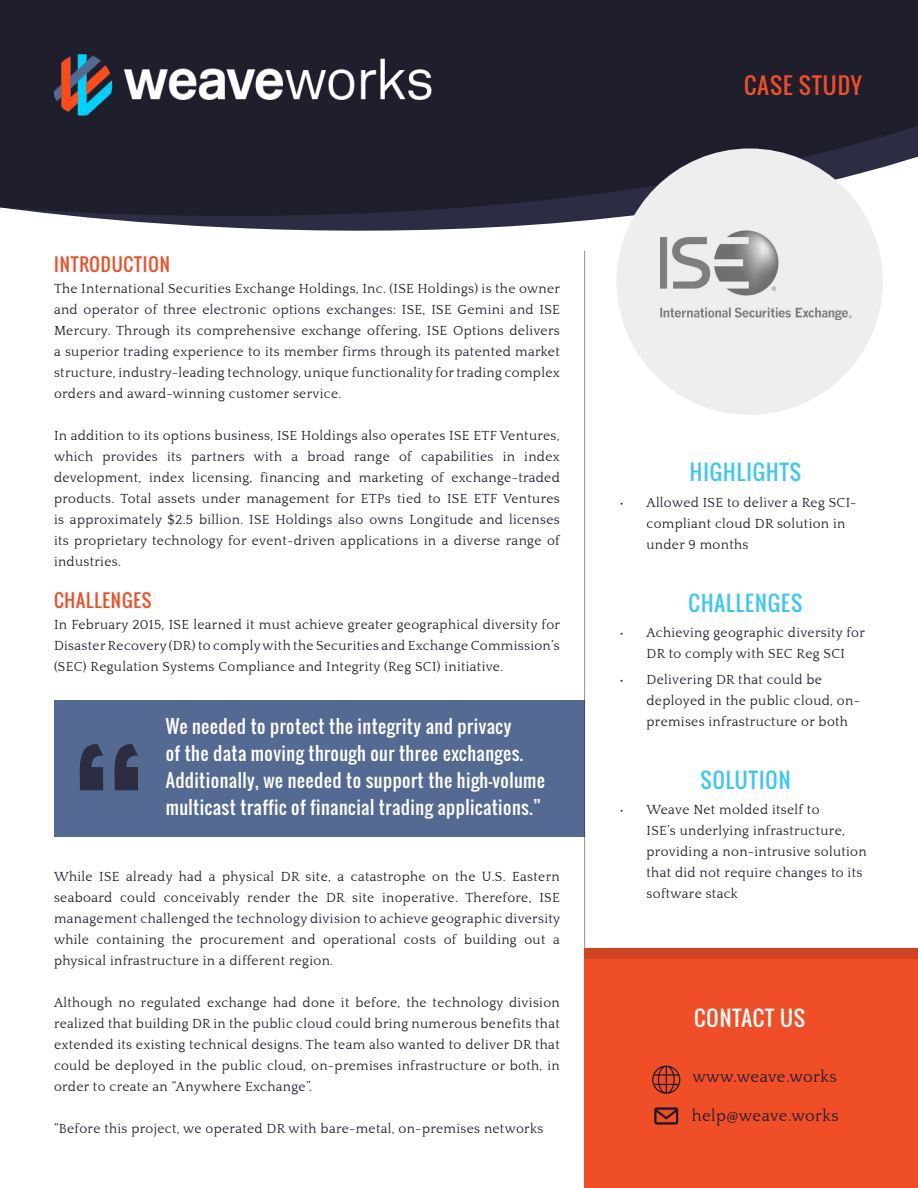
<style>
.page{position:relative;width:918px;height:1188px;background:#fff}
.page>*{position:absolute;margin:0;border:0;box-sizing:border-box;transform-origin:0 0}
.t1{font:22.5px "Oswald";letter-spacing:.05em;color:#f04e26}
.t2{font:21px "Oswald";letter-spacing:.05em;color:#3cc7f2}
.t3{font:21px "Oswald";letter-spacing:.05em;color:#fff}
.t4{font:18px/27px "Oswald";letter-spacing:.025em;color:#fff}
.t5{font:18px "Oswald";letter-spacing:.05em;color:#f04e26}
.t6{font:16.5px "Quattrocento";letter-spacing:.025em;color:#1a1b2b}
.t7{font:13.5px/21px "Quattrocento";letter-spacing:.025em;color:#1a1b2b;text-align:justify}
</style>
<div class="page">
<div style="left:54px;top:700px;width:530px;height:137px;background:#556a92"></div>
<svg style="left:80px;top:744px;width:58px;height:46px"></svg>
<svg style="left:0;top:0;width:918px;height:262px;background:#3f3f4c"></svg>
<img style="left:54px;top:54px;width:379px;height:62px">
<hr style="left:584px;top:251px;width:1px;height:698px;background:#1a1b2b">
<div style="left:584px;top:949px;width:334px;height:239px;background:#f04e26"></div>
<div style="left:584px;top:949px;width:334px;height:10px;background:#d1441f"></div>
<svg style="left:654px;top:1108px;width:24px;height:16px"></svg>
<svg style="left:652px;top:1066px;width:28px;height:28px"></svg>
<div style="left:616px;top:148px;width:267px;height:267px;background:#eeeeef;border-radius:50%"></div>
<img style="left:660px;top:231px;width:192px;height:88px">
<p class="t1" style="left:744px;top:69px;width:119px">CASE STUDY</p>
<p class="t5" style="left:54px;top:251px;width:118px">INTRODUCTION</p>
<p class="t7" style="left:54px;top:279px;width:508px">The International Securities Exchange Holdings, Inc. (ISE Holdings) is the owner and operator of three electronic options exchanges: ISE, ISE Gemini and ISE Mercury. Through its comprehensive exchange offering, ISE Options delivers a superior trading experience to its member firms through its patented market structure, industry-leading technology, unique functionality for trading complex orders and award-winning customer service.</p>
<p class="t7" style="left:54px;top:426px;width:507px">In addition to its options business, ISE Holdings also operates ISE ETF Ventures, which provides its partners with a broad range of capabilities in index development, index licensing, financing and marketing of exchange-traded products. Total assets under management for ETPs tied to ISE ETF Ventures is approximately $2.5 billion. ISE Holdings also owns Longitude and licenses its proprietary technology for event-driven applications in a diverse range of industries.</p>
<p class="t5" style="left:54px;top:587px;width:99px">CHALLENGES</p>
<p class="t7" style="left:54px;top:615px;width:508px">In February 2015, ISE learned it must achieve greater geographical diversity for Disaster Recovery (DR) to comply with the Securities and Exchange Commission’s (SEC) Regulation Systems Compliance and Integrity (Reg SCI) initiative.</p>
<p class="t4" style="left:166px;top:713px;width:381px">We needed to protect the integrity and privacy<br>of the data moving through our three exchanges.<br>Additionally, we needed to support the high-volume multicast traffic of financial trading applications.”</p>
<p class="t7" style="left:54px;top:867px;width:508px">While ISE already had a physical DR site, a catastrophe on the U.S. Eastern seaboard could conceivably render the DR site inoperative. Therefore, ISE management challenged the technology division to achieve geographic diversity while containing the procurement and operational costs of building out a physical infrastructure in a different region.</p>
<p class="t7" style="left:54px;top:993px;width:507px">Although no regulated exchange had done it before, the technology division realized that building DR in the public cloud could bring numerous benefits that extended its existing technical designs. The team also wanted to deliver DR that could be deployed in the public cloud, on-premises infrastructure or both, in order to create an “Anywhere Exchange”.</p>
<p class="t7" style="left:54px;top:1119px;width:491px">“Before this project, we operated DR with bare-metal, on-premises networks</p>
<p class="t2" style="left:690px;top:456px;width:113px">HIGHLIGHTS</p>
<p class="t7" style="left:647px;top:492px;width:212px;text-align:left;text-indent:-27px">• Allowed ISE to deliver a Reg SCI&shy;compliant cloud DR solution in under 9 months</p>
<p class="t2" style="left:689px;top:587px;width:115px">CHALLENGES</p>
<p class="t7" style="left:620px;top:623px;width:247px;text-align:center">• Achieving geographic diversity for<br>DR to comply with SEC Reg SCI</p>
<p class="t7" style="left:647px;top:669px;width:215px;text-align:left;text-indent:-27px">• Delivering DR that could be deployed in the public cloud, on&shy;premises infrastructure or both</p>
<p class="t2" style="left:701px;top:764px;width:92px">SOLUTION</p>
<p class="t7" style="left:647px;top:800px;width:222px;text-align:left;text-indent:-27px">• Weave Net molded itself to<br>ISE’s underlying infrastructure, providing a non-intrusive solution that did not require changes to its software stack</p>
<p class="t3" style="left:694px;top:1002px;width:113px">CONTACT US</p>
<p class="t6" style="left:692px;top:1068px;width:146px">www.weave.works</p>
<p class="t6" style="left:692px;top:1107px;width:148px">help@weave.works</p>
</div>
